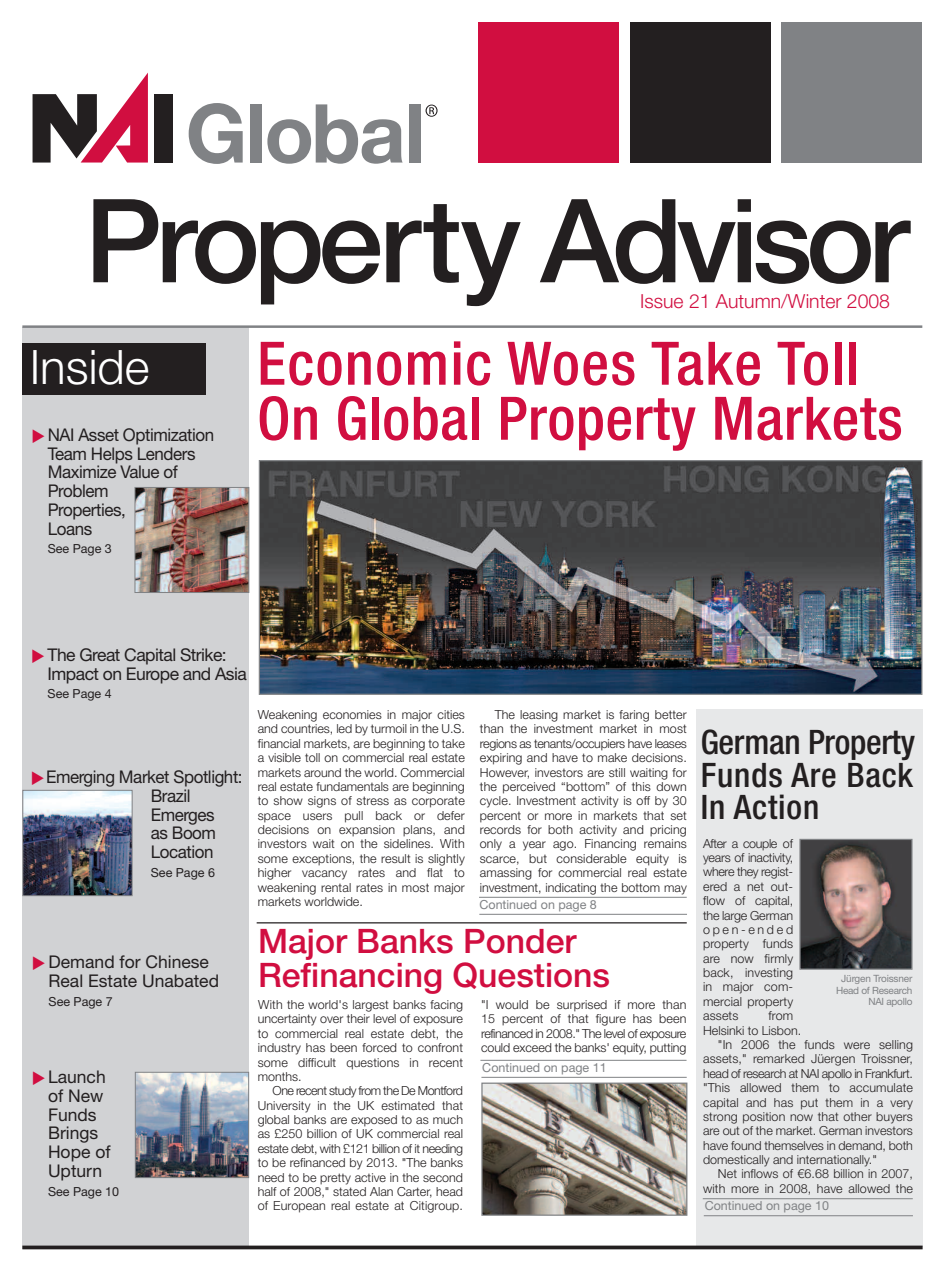
<style>
.page{position:relative;width:945px;height:1283px;background:#fff}
.page>*{position:absolute;margin:0;border:0;box-sizing:border-box;transform-origin:0 0}
.t1{font:500 116.25px "Helvetica Neue LT";letter-spacing:-.055em;color:#231f20}
.t2{font:500 condensed 60px/55px "Helvetica Neue LT";letter-spacing:.01em;color:#d10e40}
.t3{font:300 47.5px "Helvetica Neue LT";color:#fff}
.t4{font:500 33.75px/33.8px "Helvetica Neue LT";color:#d10e40}
.t5{font:500 condensed 33.75px/32.5px "Helvetica Neue LT";letter-spacing:.02em;color:#231f20;text-align:justify}
.t6{font:300 19.38px "Helvetica Neue LT";color:#d10e40}
.t7{font:17.5px/18.8px "Helvetica Neue LT";letter-spacing:-.025em;color:#231f20}
.t8{font:17.5px/18.8px "Helvetica Neue LT";color:#231f20}
.t9{font:16.25px "Monotype Sorts";color:#d10e40}
.t10{font:300 12.5px/14.4px "Helvetica Neue LT";letter-spacing:.01em;color:#231f20;text-align:justify}
.t11{font:12.5px "Helvetica Neue LT";color:#808285}
.t12{font:12.5px "Helvetica Neue LT";color:#231f20}
.t13{font:300 12.5px "Helvetica Neue LT";letter-spacing:-.03em;color:#231f20}
.t14{font:300 12.5px "Helvetica Neue LT";letter-spacing:-.01em;color:#231f20}
.t15{font:10px/11.2px "Helvetica Neue LT";letter-spacing:-.025em;color:#808285;text-align:right}
</style>
<div class="page">
<div style="left:696px;top:709px;width:226px;height:537px;background:#e7e8e9"></div>
<div style="left:479px;top:22px;width:140px;height:141px;background:#d10e40"></div>
<div style="left:782px;top:22px;width:140px;height:141px;background:#808285"></div>
<div style="left:630px;top:22px;width:140px;height:141px;background:#231f20"></div>
<div style="left:155px;top:94px;width:18px;height:68px;background:#231f20"></div>
<svg style="left:33px;top:73px;width:115px;height:89px"></svg>
<svg style="left:189px;top:103px;width:54px;height:61px"></svg>
<div style="left:250px;top:104px;width:12px;height:58px;background:#808285"></div>
<svg style="left:267px;top:104px;width:136px;height:60px"></svg>
<div style="left:409px;top:104px;width:12px;height:58px;background:#808285"></div>
<svg style="left:426px;top:105px;width:12px;height:12px"></svg>
<div style="left:22px;top:327px;width:227px;height:921px;background:#d1d2d4"></div>
<div style="left:22px;top:343px;width:184px;height:51px;background:#231f20"></div>
<svg style="left:22px;top:1245px;width:901px;height:4px;background:#413e3e"></svg>
<hr style="left:479px;top:897px;width:208px;height:1px;background:#808285">
<hr style="left:479px;top:914px;width:208px;height:1px;background:#808285">
<hr style="left:22px;top:325px;width:900px;height:3px;background:#808285">
<img style="left:483px;top:1084px;width:202px;height:129px">
<div style="left:481px;top:1082px;width:206px;height:133px;border:1px solid #808285"></div>
<hr style="left:257px;top:922px;width:430px;height:1px;background:#231f20">
<hr style="left:480px;top:1060px;width:207px;height:1px;background:#808285">
<hr style="left:481px;top:1077px;width:206px;height:1px;background:#808285">
<img style="left:137px;top:1074px;width:110px;height:101px">
<div style="left:135px;top:1072px;width:114px;height:105px;border:1px solid #808285"></div>
<img style="left:261px;top:462px;width:659px;height:231px">
<div style="left:259px;top:460px;width:663px;height:235px;border:1px solid #808285"></div>
<hr style="left:703px;top:1198px;width:210px;height:1px;background:#808285">
<hr style="left:704px;top:1215px;width:209px;height:1px;background:#808285">
<img style="left:801px;top:840px;width:110px;height:127px">
<div style="left:799px;top:838px;width:114px;height:131px;border:1px solid #808285"></div>
<img style="left:24px;top:792px;width:106px;height:102px">
<div style="left:22px;top:790px;width:110px;height:106px;border:1px solid #808285"></div>
<img style="left:137px;top:489px;width:110px;height:102px">
<div style="left:135px;top:487px;width:114px;height:106px;border:1px solid #808285"></div>
<h1 class="t1" style="left:85px;top:171px;width:826px">Property Advisor</h1>
<h3 class="t6" style="left:640px;top:289px;width:251px">Issue 21 Autumn/Winter 2008</h3>
<h3 class="t3" style="left:30px;top:338px;width:121px">Inside</h3>
<h3 class="t7" style="left:48px;top:425px;width:168px">NAI Asset Optimization<br>Team Helps Lenders<br>Maximize Value of<br>Problem<br>Properties,<br>Loans</h3>
<p class="t12" style="left:48px;top:541px;width:66px">See Page 3</p>
<h3 class="t9" style="left:48px;top:429px;width:16px;rotate:90deg">▲</h3>
<h2 class="t2" style="left:257px;top:335px;width:647px">Economic Woes Take Toll<br>On Global Property Markets</h2>
<h3 class="t7" style="left:48px;top:645px;width:201px">The Great Capital Strike:<br>Impact on Europe and Asia</h3>
<p class="t12" style="left:48px;top:686px;width:66px">See Page 4</p>
<h3 class="t9" style="left:48px;top:649px;width:16px;rotate:90deg">▲</h3>
<h3 class="t7" style="left:151px;top:767px;width:93px;text-indent:-105px">Emerging Market Spotlight:<br>Brazil<br>Emerges<br>as Boom<br>Location</h3>
<p class="t12" style="left:151px;top:865px;width:66px">See Page 6</p>
<h3 class="t9" style="left:47px;top:771px;width:16px;rotate:90deg">▲</h3>
<h3 class="t8" style="left:49px;top:952px;width:172px">Demand for Chinese<br>Real Estate Unabated</h3>
<p class="t12" style="left:49px;top:993px;width:66px">See Page 7</p>
<h3 class="t9" style="left:48px;top:956px;width:16px;rotate:90deg">▲</h3>
<h3 class="t8" style="left:48px;top:1067px;width:64px">Launch of New<br>Funds<br>Brings<br>Hope of<br>Upturn</h3>
<p class="t12" style="left:48px;top:1183px;width:73px">See Page 10</p>
<h3 class="t9" style="left:48px;top:1071px;width:16px;rotate:90deg">▲</h3>
<p class="t10" style="left:258px;top:707px;width:209px">Weakening economies in major cities and countries, led by turmoil in the U.S. financial markets, are beginning to take a visible toll on commercial real estate markets around the world. Commercial real estate fundamentals are beginning to show signs of stress as corporate space users pull back or defer decisions on expansion plans, and investors wait on the sidelines. With some exceptions, the result is slightly higher vacancy rates and flat to weakening rental rates in most major markets worldwide.</p>
<p class="t10" style="left:480px;top:707px;width:209px;text-indent:15px">The leasing market is faring better than the investment market in most regions as tenants/occupiers have leases expiring and have to make decisions.<br>However, investors are still waiting for the perceived “bottom” of this down cycle. Investment activity is off by 30 percent or more in markets that set records for both activity and pricing only a year ago. Financing remains scarce, but considerable equity is amassing for commercial real estate investment, indicating the bottom may</p>
<p class="t11" style="left:479px;top:897px;width:119px">Continued on page 8</p>
<h3 class="t4" style="left:258px;top:924px;width:354px">Major Banks Ponder<br>Refinancing Questions</h3>
<p class="t10" style="left:258px;top:997px;width:207px">With the world's largest banks facing uncertainty over their level of exposure to commercial real estate debt, the industry has been forced to confront some difficult questions in recent months.</p>
<p class="t10" style="left:258px;top:1083px;width:207px;text-indent:15px">One recent study from the De Montford University in the UK estimated that global banks are exposed to as much as £250 billion of UK commercial real estate debt, with £121 billion of it needing to be refinanced by 2013. "The banks need to be pretty active in the second half of 2008," stated Alan Carter, head of European real estate at Citigroup.</p>
<p class="t10" style="left:481px;top:997px;width:207px">"I would be surprised if more than 15 percent of that figure has been refinanced in 2008." The level of exposure could exceed the banks' equity, putting</p>
<p class="t11" style="left:482px;top:1060px;width:126px">Continued on page 11</p>
<h3 class="t5" style="left:701px;top:725px;width:216px">German Property Funds Are Back In Action</h3>
<p class="t10" style="left:703px;top:835px;width:92px">After a couple of years of inactivity, where they regist&shy;ered a net out&shy;flow of capital, the large German open-ended property funds are now firmly back, investing in major com&shy;mercial property assets</p>
<p class="t15" style="left:836px;top:973px;width:78px">Jürgen Troissner<br>Head of Research<br>NAI apollo</p>
<p class="t10" style="left:768px;top:1008px;width:26px">from</p>
<p class="t10" style="left:703px;top:1022px;width:100px">Helsinki to Lisbon.</p>
<p class="t10" style="left:718px;top:1037px;width:197px">"In 2006 the funds were selling</p>
<p class="t10" style="left:703px;top:1051px;width:211px">assets," remarked Jüergen Troissner,</p>
<p class="t13" style="left:703px;top:1065px;width:211px">head of research at NAI apollo in Frankfurt.</p>
<p class="t10" style="left:703px;top:1080px;width:211px">"This allowed them to accumulate</p>
<p class="t10" style="left:703px;top:1094px;width:211px">capital and has put them in a very</p>
<p class="t10" style="left:703px;top:1109px;width:211px">strong position now that other buyers</p>
<p class="t10" style="left:703px;top:1123px;width:211px">are out of the market. German investors</p>
<p class="t14" style="left:703px;top:1137px;width:211px">have found themselves in demand, both</p>
<p class="t10" style="left:703px;top:1152px;width:175px">domestically and internationally."</p>
<p class="t10" style="left:718px;top:1166px;width:197px">Net inflows of €6.68 billion in 2007,</p>
<p class="t10" style="left:703px;top:1180px;width:211px">with more in 2008, have allowed the</p>
<p class="t11" style="left:705px;top:1198px;width:126px">Continued on page 10</p>
</div>
